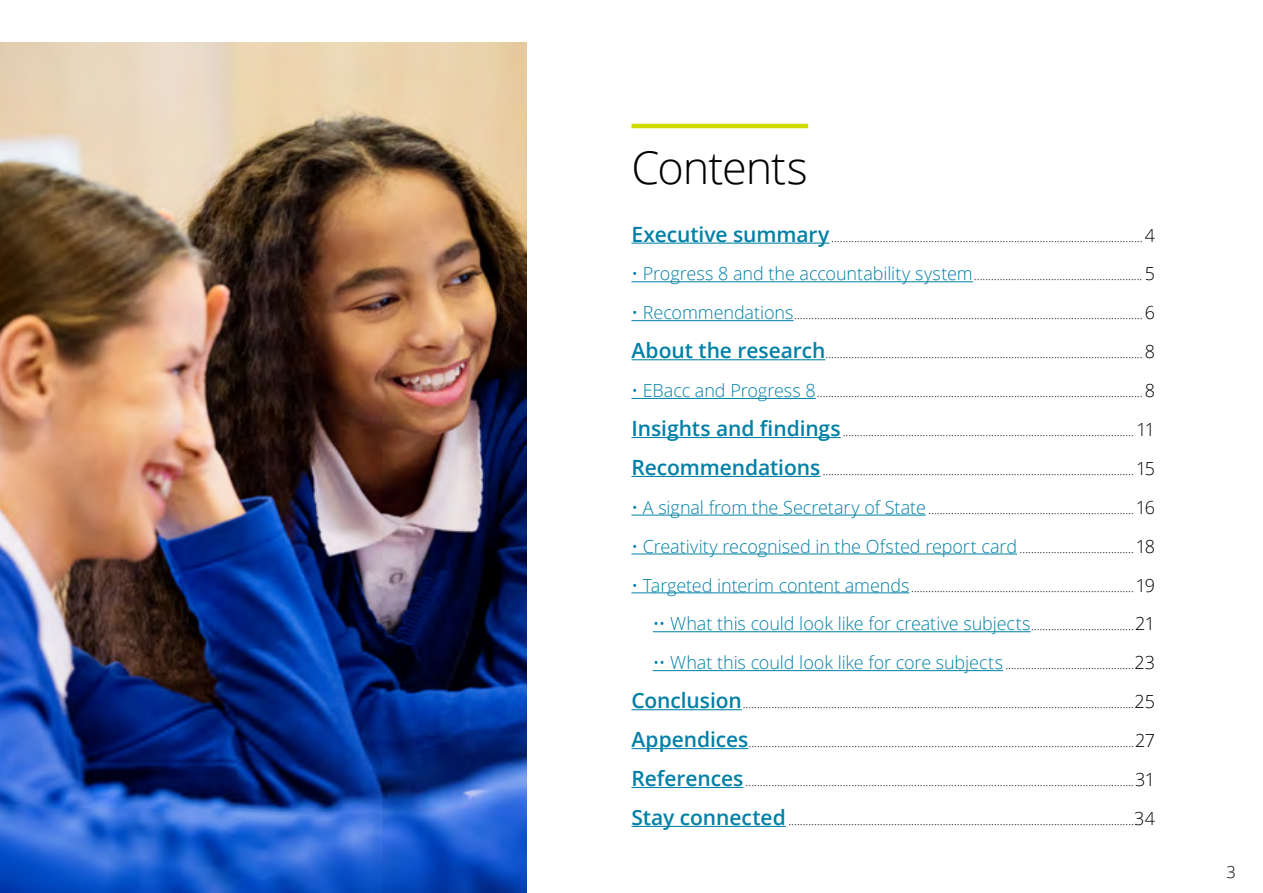
<style>
.page{position:relative;width:1263px;height:893px;background:#fff}
.page>*{position:absolute;margin:0;border:0;box-sizing:border-box;transform-origin:0 0}
.t1{font:300 45px "Open Sans";letter-spacing:-.02em;color:#000}
.body_text{font:300 18px "Open Sans";letter-spacing:-.005em;color:#0080a6}
.body_text-2{font:300 16.5px "Open Sans";color:#000}
.body_text-3{font:300 12px "Open Sans";color:#000}
.s1{font-weight:600;font-size:21px;color:#0080a6}
.s2{font-size:18px}
.s3{font-size:18px;color:#0080a6}
.s4{font-size:12px;color:#000}
.s5{color:#000}
</style>
<div class="page">
<img style="left:0;top:43px;width:526px;height:850px">
<hr style="left:631px;top:124px;width:177px;height:4px;background:#d0dc00">
<hr style="left:631px;top:243px;width:198px;height:1px;background:#0080a6">
<hr style="left:631px;top:281px;width:342px;height:1px;background:#0080a6">
<hr style="left:631px;top:320px;width:162px;height:1px;background:#0080a6">
<hr style="left:631px;top:359px;width:194px;height:1px;background:#0080a6">
<hr style="left:631px;top:398px;width:185px;height:1px;background:#0080a6">
<hr style="left:631px;top:437px;width:210px;height:1px;background:#0080a6">
<hr style="left:631px;top:476px;width:189px;height:1px;background:#0080a6">
<hr style="left:631px;top:515px;width:295px;height:1px;background:#0080a6">
<hr style="left:631px;top:553px;width:386px;height:1px;background:#0080a6">
<hr style="left:631px;top:592px;width:278px;height:1px;background:#0080a6">
<hr style="left:653px;top:631px;width:378px;height:1px;background:#0080a6">
<hr style="left:653px;top:670px;width:350px;height:1px;background:#0080a6">
<hr style="left:631px;top:709px;width:111px;height:1px;background:#0080a6">
<hr style="left:631px;top:748px;width:117px;height:1px;background:#0080a6">
<hr style="left:631px;top:787px;width:112px;height:1px;background:#0080a6">
<hr style="left:631px;top:826px;width:155px;height:1px;background:#0080a6">
<p class="t1" style="left:631px;top:136px;width:178px">Contents</p>
<p class="body_text-3" style="left:631px;top:229px;width:525px"><span class="s1">Executive summary</span>............................................................................................................. <span class="s2">4</span></p>
<p class="body_text-3" style="left:631px;top:268px;width:525px"><span class="s3">• Progress 8 and the accountability system</span>........................................................... <span class="s2">5</span></p>
<p class="body_text-3" style="left:631px;top:307px;width:525px"><span class="s3">• Recommendations</span>.......................................................................................................................... <span class="s2">6</span></p>
<p class="body_text-3" style="left:631px;top:346px;width:525px"><span class="s1">About the research</span>............................................................................................................... <span class="s2">8</span></p>
<p class="body_text-3" style="left:631px;top:384px;width:525px"><span class="s3">• EBacc and Progress 8</span>.................................................................................................................. <span class="s2">8</span></p>
<p class="body_text-3" style="left:631px;top:423px;width:525px"><span class="s1">Insights and findings</span> ...................................................................................................... <span class="s2">11</span></p>
<p class="body_text-3" style="left:631px;top:462px;width:525px"><span class="s1">Recommendations</span> ............................................................................................................. <span class="s2">15</span></p>
<p class="body_text-3" style="left:631px;top:501px;width:525px"><span class="s3">• A signal from the Secretary of State</span> ........................................................................<span class="s2">16</span></p>
<p class="body_text" style="left:631px;top:534px;width:525px">• Creativity recognised in the Ofsted report card <span class="s4">........................................</span> <span class="s5">18</span></p>
<p class="body_text-3" style="left:631px;top:579px;width:525px"><span class="s3">• Targeted interim content amends</span>.............................................................................. <span class="s2">19</span></p>
<p class="body_text" style="left:653px;top:611px;width:504px">•• What this could look like for creative subjects<span class="s4">....................................</span><span class="s5">21</span></p>
<p class="body_text-3" style="left:653px;top:657px;width:504px"><span class="s3">•• What this could look like for core subjects</span> .............................................<span class="s2">23</span></p>
<p class="body_text-3" style="left:631px;top:696px;width:525px"><span class="s1">Conclusion</span>.........................................................................................................................................<span class="s2">25</span></p>
<p class="body_text-3" style="left:631px;top:734px;width:525px"><span class="s1">Appendices</span>.......................................................................................................................................<span class="s2">27</span></p>
<p class="body_text-3" style="left:631px;top:773px;width:525px"><span class="s1">References</span> ........................................................................................................................................<span class="s2">31</span></p>
<p class="body_text-3" style="left:631px;top:812px;width:525px"><span class="s1">Stay connected</span> .........................................................................................................................<span class="s2">34</span></p>
<p class="body_text-2" style="left:1226px;top:861px;width:11px">3</p>
</div>
